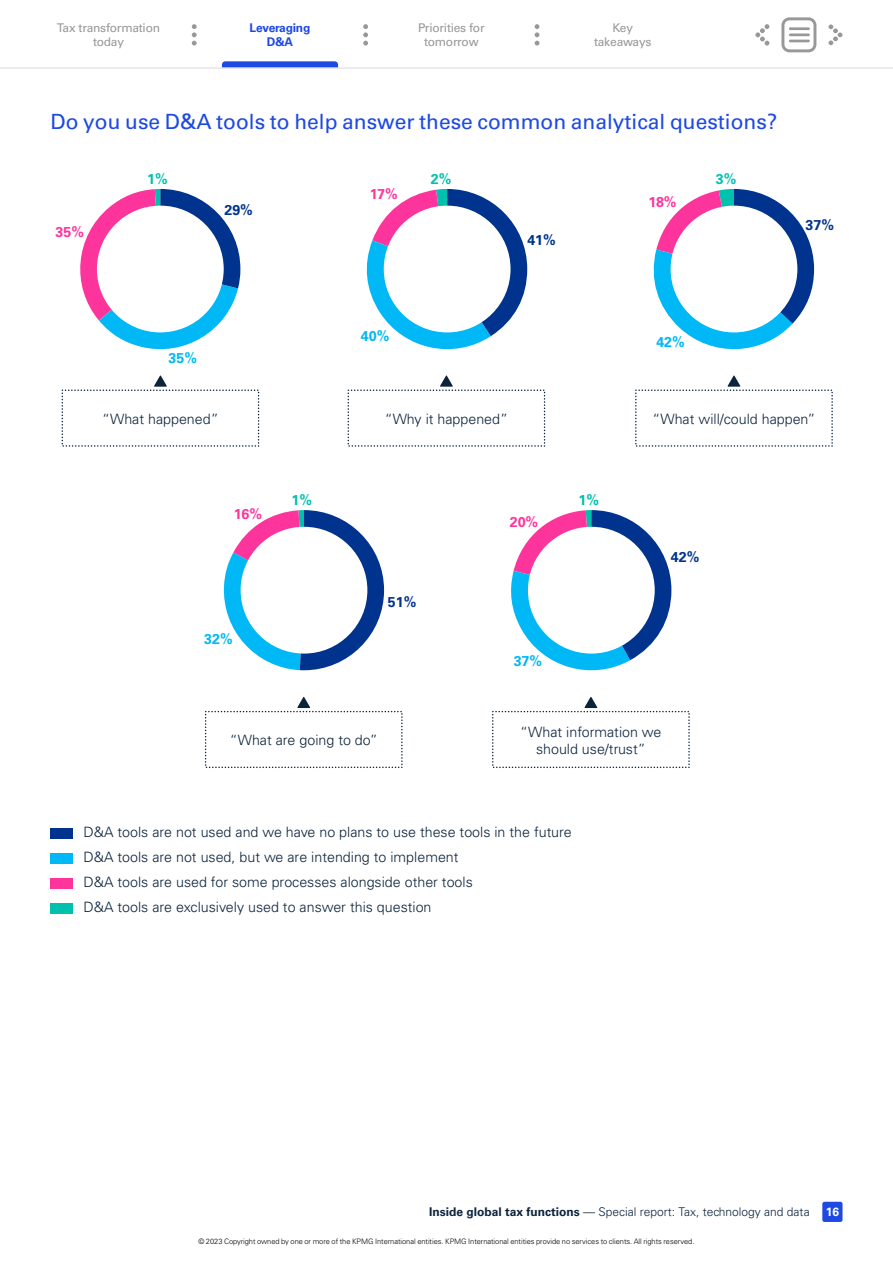
<style>
.page{position:relative;width:893px;height:1263px;background:#fff}
.page>*{position:absolute;margin:0;border:0;box-sizing:border-box;transform-origin:0 0}
.t1{font:21px "Univers LT Std";color:#1e49e2}
.t2{font:300 14.25px/25px "Univers LT Std";color:#0c233c}
.t3{font:700 14.25px "Univers LT Std";color:#00338d}
.t4{font:700 14.25px "Univers LT Std";color:#00b8f5}
.t5{font:700 14.25px "Univers LT Std";color:#fd349c}
.t6{font:700 14.25px "Univers LT Std";color:#00c0ae}
.t7{font:300 12px "Univers LT Std";color:#0c233c}
.t8{font:12px/14.4px "Univers LT Std";letter-spacing:-.02em;color:#989898;text-align:center}
.t9{font:700 12px/14.4px "Univers LT Std";letter-spacing:-.02em;color:#1e49e2;text-align:center}
.t10{font:700 12px "Univers LT Std";color:#fff}
.t11{font:300 7.5px "Univers LT Std";letter-spacing:-.005em;color:#000}
.s1{font-weight:700}
</style>
<div class="page">
<svg style="left:222px;top:61px;width:116px;height:6px"></svg>
<svg style="left:80px;top:189px;width:160px;height:161px"></svg>
<div style="left:97px;top:206px;width:127px;height:126px;background:#fff;border-radius:50%"></div>
<svg style="left:223px;top:510px;width:161px;height:160px"></svg>
<div style="left:241px;top:527px;width:126px;height:126px;background:#fff;border-radius:50%"></div>
<svg style="left:511px;top:510px;width:160px;height:161px"></svg>
<div style="left:528px;top:527px;width:127px;height:126px;background:#fff;border-radius:50%"></div>
<svg style="left:366px;top:189px;width:161px;height:161px"></svg>
<div style="left:384px;top:206px;width:126px;height:126px;background:#fff;border-radius:50%"></div>
<svg style="left:653px;top:189px;width:161px;height:161px"></svg>
<div style="left:671px;top:206px;width:126px;height:126px;background:#fff;border-radius:50%"></div>
<svg style="left:154px;top:375px;width:13px;height:12px"></svg>
<svg style="left:440px;top:375px;width:13px;height:12px"></svg>
<svg style="left:727px;top:375px;width:13px;height:12px"></svg>
<svg style="left:584px;top:697px;width:13px;height:11px"></svg>
<svg style="left:297px;top:697px;width:13px;height:11px"></svg>
<div style="left:50px;top:828px;width:23px;height:10px;background:#00338d"></div>
<div style="left:50px;top:853px;width:23px;height:10px;background:#00b8f5"></div>
<div style="left:50px;top:878px;width:23px;height:11px;background:#fd349c"></div>
<div style="left:50px;top:903px;width:23px;height:11px;background:#00c0ae"></div>
<div style="left:822px;top:1202px;width:20px;height:20px;background:#1e49e2;border-radius:2px"></div>
<hr style="left:0;top:67px;width:893px;height:2px;background:#e5e5e5">
<svg style="left:781px;top:17px;width:35px;height:35px"></svg>
<hr style="left:789px;top:27px;width:21px;height:3px;background:#989898">
<hr style="left:789px;top:34px;width:21px;height:2px;background:#989898">
<hr style="left:789px;top:40px;width:21px;height:2px;background:#989898">
<svg style="left:755px;top:24px;width:14px;height:22px"></svg>
<svg style="left:828px;top:25px;width:14px;height:20px"></svg>
<svg style="left:192px;top:24px;width:5px;height:22px"></svg>
<svg style="left:363px;top:24px;width:5px;height:22px"></svg>
<svg style="left:535px;top:24px;width:4px;height:22px"></svg>
<p class="t8" style="left:57px;top:21px;width:105px">Tax transformation today</p>
<p class="t8" style="left:418px;top:21px;width:68px">Priorities for tomorrow</p>
<p class="t8" style="left:594px;top:21px;width:59px">Key takeaways</p>
<p class="t9" style="left:250px;top:21px;width:62px">Leveraging<br>D&amp;A</p>
<h1 class="t1" style="left:51px;top:109px;width:728px">Do you use D&amp;A tools to help answer these common analytical questions?</h1>
<p class="t5" style="left:56px;top:224px;width:30px">35%</p>
<p class="t6" style="left:147px;top:171px;width:22px">1%</p>
<p class="t3" style="left:224px;top:201px;width:30px">29%</p>
<p class="t5" style="left:370px;top:186px;width:30px">17%</p>
<p class="t6" style="left:431px;top:171px;width:22px">2%</p>
<p class="t3" style="left:527px;top:232px;width:30px">41%</p>
<p class="t5" style="left:648px;top:194px;width:30px">18%</p>
<p class="t6" style="left:716px;top:171px;width:22px">3%</p>
<p class="t3" style="left:806px;top:216px;width:30px">37%</p>
<p class="t4" style="left:169px;top:350px;width:30px">35%</p>
<p class="t4" style="left:361px;top:327px;width:30px">40%</p>
<p class="t4" style="left:656px;top:333px;width:30px">42%</p>
<p class="t2" style="left:102px;top:406px;width:118px">“What happened”</p>
<p class="t2" style="left:385px;top:406px;width:125px">“Why it happened”</p>
<p class="t2" style="left:652px;top:406px;width:164px">“What will/could happen”</p>
<p class="t5" style="left:234px;top:505px;width:30px">16%</p>
<p class="t6" style="left:292px;top:492px;width:22px">1%</p>
<p class="t4" style="left:204px;top:630px;width:30px">32%</p>
<p class="t3" style="left:388px;top:594px;width:30px">51%</p>
<p class="t2" style="left:230px;top:728px;width:149px">“What are going to do”</p>
<p class="t5" style="left:510px;top:513px;width:30px">20%</p>
<p class="t6" style="left:579px;top:492px;width:22px">1%</p>
<p class="t3" style="left:671px;top:548px;width:30px">42%</p>
<p class="t4" style="left:514px;top:653px;width:30px">37%</p>
<p class="t2" style="left:520px;top:723px;width:143px;line-height:17.1px;text-align:center">“What information we should use/trust”</p>
<p class="t2" style="left:83px;top:819px;width:490px">D&amp;A tools are not used and we have no plans to use these tools in the future D&amp;A tools are not used, but we are intending to implement<br>D&amp;A tools are used for some processes alongside other tools<br>D&amp;A tools are exclusively used to answer this question</p>
<p class="t7" style="left:429px;top:1205px;width:382px"><span class="s1">Inside global tax functions</span> — Special report: Tax, technology and data</p>
<p class="t10" style="left:826px;top:1205px;width:15px">16</p>
<p class="t11" style="left:198px;top:1236px;width:498px">© 2023 Copyright owned by one or more of the KPMG International entities. KPMG International entities provide no services to clients. All rights reserved.</p>
</div>
